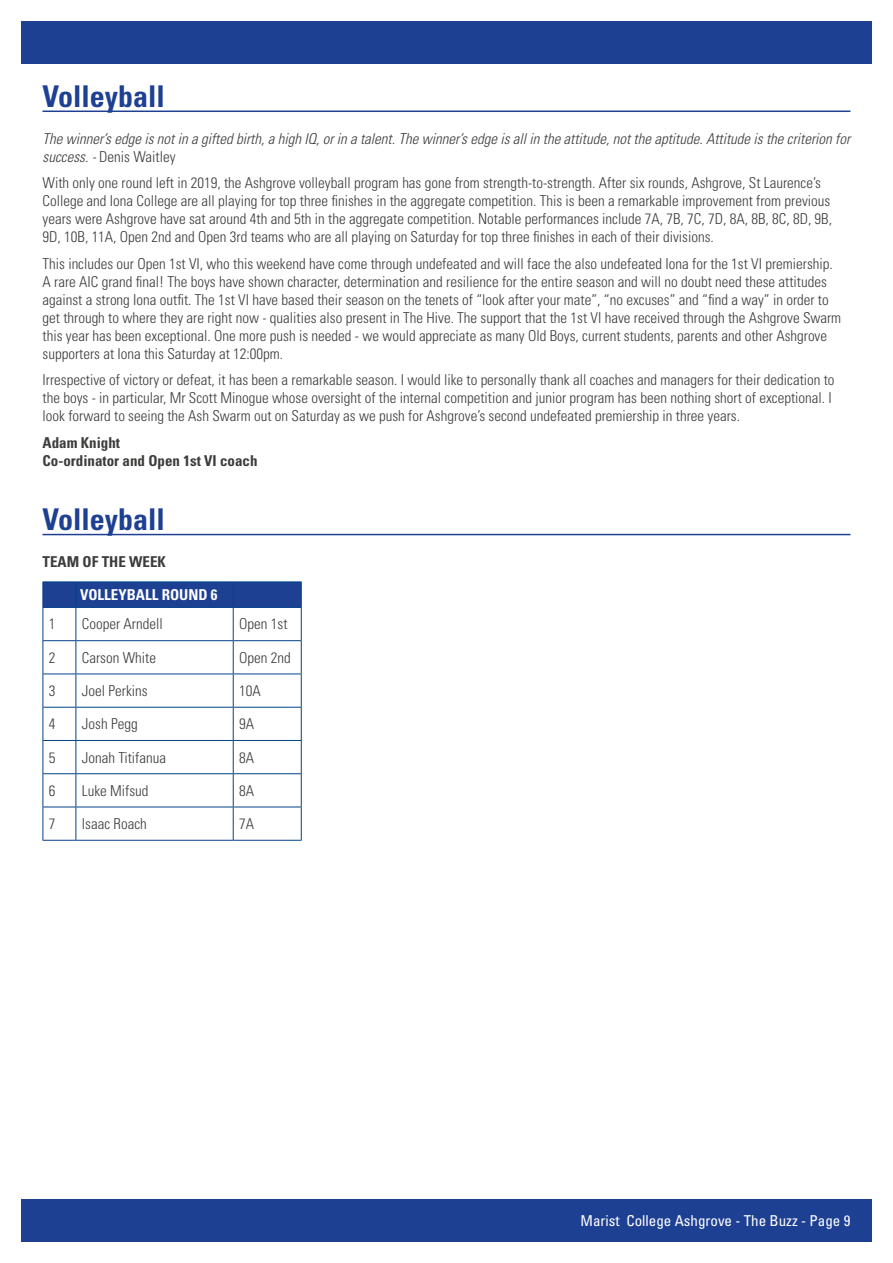
<style>
.page{position:relative;width:893px;height:1263px;background:#fff}
.page>*{position:absolute;margin:0;border:0;box-sizing:border-box;transform-origin:0 0}
.t1{font:700 condensed 30px "Univers LT Std";color:#1e4093}
.t2{font:300 condensed 15px/18px "Univers LT Std";color:#3c3c3b}
.t3{font:italic 300 condensed 15px/18px "Univers LT Std";color:#3c3c3b}
.t4{font:700 condensed 15px/18px "Univers LT Std";color:#3c3c3b}
.t5{font:condensed 15px "Univers LT Std";color:#fff}
.t6{font:700 condensed 15px "Univers LT Std";color:#fff}
.s1{font-style:normal}
</style>
<div class="page">
<div style="left:21px;top:1199px;width:851px;height:43px;background:#1e4093"></div>
<div style="left:21px;top:21px;width:851px;height:43px;background:#1e4093"></div>
<hr style="left:43px;top:111px;width:807px;height:1px;background:#1e4093">
<hr style="left:43px;top:534px;width:807px;height:1px;background:#1e4093">
<hr style="left:43px;top:608px;width:1px;height:32px;background:#004289">
<hr style="left:76px;top:608px;width:1px;height:32px;background:#004289">
<hr style="left:233px;top:608px;width:1px;height:32px;background:#004289">
<hr style="left:301px;top:608px;width:1px;height:32px;background:#004289">
<hr style="left:43px;top:640px;width:33px;height:1px;background:#004289">
<hr style="left:43px;top:641px;width:1px;height:32px;background:#004289">
<hr style="left:76px;top:640px;width:157px;height:1px;background:#004289">
<hr style="left:76px;top:641px;width:1px;height:32px;background:#004289">
<hr style="left:233px;top:640px;width:69px;height:1px;background:#004289">
<hr style="left:233px;top:641px;width:1px;height:32px;background:#004289">
<hr style="left:301px;top:641px;width:1px;height:32px;background:#004289">
<hr style="left:43px;top:673px;width:33px;height:1px;background:#004289">
<hr style="left:43px;top:674px;width:1px;height:33px;background:#004289">
<hr style="left:76px;top:673px;width:157px;height:1px;background:#004289">
<hr style="left:76px;top:674px;width:1px;height:33px;background:#004289">
<hr style="left:233px;top:673px;width:69px;height:1px;background:#004289">
<hr style="left:233px;top:674px;width:1px;height:33px;background:#004289">
<hr style="left:301px;top:674px;width:1px;height:33px;background:#004289">
<hr style="left:43px;top:707px;width:33px;height:1px;background:#004289">
<hr style="left:43px;top:708px;width:1px;height:32px;background:#004289">
<hr style="left:76px;top:707px;width:157px;height:1px;background:#004289">
<hr style="left:76px;top:708px;width:1px;height:32px;background:#004289">
<hr style="left:233px;top:707px;width:69px;height:1px;background:#004289">
<hr style="left:233px;top:708px;width:1px;height:32px;background:#004289">
<hr style="left:301px;top:708px;width:1px;height:32px;background:#004289">
<hr style="left:43px;top:740px;width:33px;height:1px;background:#004289">
<hr style="left:43px;top:741px;width:1px;height:32px;background:#004289">
<hr style="left:76px;top:740px;width:157px;height:1px;background:#004289">
<hr style="left:76px;top:741px;width:1px;height:32px;background:#004289">
<hr style="left:233px;top:740px;width:69px;height:1px;background:#004289">
<hr style="left:233px;top:741px;width:1px;height:32px;background:#004289">
<hr style="left:301px;top:741px;width:1px;height:32px;background:#004289">
<hr style="left:43px;top:773px;width:33px;height:1px;background:#004289">
<hr style="left:43px;top:774px;width:1px;height:33px;background:#004289">
<hr style="left:76px;top:773px;width:157px;height:1px;background:#004289">
<hr style="left:76px;top:774px;width:1px;height:33px;background:#004289">
<hr style="left:233px;top:773px;width:69px;height:1px;background:#004289">
<hr style="left:233px;top:774px;width:1px;height:33px;background:#004289">
<hr style="left:301px;top:774px;width:1px;height:33px;background:#004289">
<hr style="left:43px;top:807px;width:33px;height:1px;background:#004289">
<hr style="left:43px;top:807px;width:1px;height:33px;background:#004289">
<hr style="left:76px;top:807px;width:157px;height:1px;background:#004289">
<hr style="left:76px;top:807px;width:1px;height:33px;background:#004289">
<hr style="left:233px;top:807px;width:69px;height:1px;background:#004289">
<hr style="left:233px;top:807px;width:1px;height:33px;background:#004289">
<hr style="left:301px;top:807px;width:1px;height:33px;background:#004289">
<hr style="left:43px;top:840px;width:33px;height:1px;background:#004289">
<hr style="left:76px;top:840px;width:157px;height:1px;background:#004289">
<hr style="left:233px;top:840px;width:69px;height:1px;background:#004289">
<hr style="left:43px;top:581px;width:33px;height:1px;background:#004289">
<hr style="left:76px;top:581px;width:157px;height:1px;background:#004289">
<hr style="left:233px;top:581px;width:69px;height:1px;background:#004289">
<div style="left:43px;top:582px;width:259px;height:25px;background:#1e4093"></div>
<hr style="left:43px;top:607px;width:33px;height:1px;background:#004289">
<hr style="left:76px;top:607px;width:157px;height:1px;background:#004289">
<hr style="left:233px;top:607px;width:69px;height:1px;background:#004289">
<h1 class="t1" style="left:43px;top:78px;width:124px">Volleyball</h1>
<p class="t3" style="left:43px;top:130px;width:809px">The winner’s edge is not in a gifted birth, a high IQ, or in a talent. The winner’s edge is all in the attitude, not the aptitude. Attitude is the criterion for success. - <span class="s1">Denis Waitley</span></p>
<p class="t2" style="left:43px;top:174px;width:791px">With only one round left in 2019, the Ashgrove volleyball program has gone from strength-to-strength. After six rounds, Ashgrove, St Laurence’s College and Iona College are all playing for top three finishes in the aggregate competition. This is been a remarkable improvement from previous years were Ashgrove have sat around 4th and 5th in the aggregate competition. Notable performances include 7A, 7B, 7C, 7D, 8A, 8B, 8C, 8D, 9B, 9D, 10B, 11A, Open 2nd and Open 3rd teams who are all playing on Saturday for top three finishes in each of their divisions.</p>
<p class="t2" style="left:43px;top:254px;width:800px">This includes our Open 1st VI, who this weekend have come through undefeated and will face the also undefeated Iona for the 1st VI premiership.<br>A rare AIC grand final! The boys have shown character, determination and resilience for the entire season and will no doubt need these attitudes against a strong Iona outfit. The 1st VI have based their season on the tenets of “look after your mate”, “no excuses” and “find a way” in order to get through to where they are right now - qualities also present in The Hive. The support that the 1st VI have received through the Ashgrove Swarm this year has been exceptional. One more push is needed - we would appreciate as many Old Boys, current students, parents and other Ashgrove supporters at Iona this Saturday at 12:00pm.</p>
<p class="t2" style="left:43px;top:371px;width:794px">Irrespective of victory or defeat, it has been a remarkable season. I would like to personally thank all coaches and managers for their dedication to the boys - in particular, Mr Scott Minogue whose oversight of the internal competition and junior program has been nothing short of exceptional. I look forward to seeing the Ash Swarm out on Saturday as we push for Ashgrove’s second undefeated premiership in three years.</p>
<p class="t4" style="left:43px;top:433px;width:216px">Adam Knight<br>Co-ordinator and Open 1st VI coach</p>
<h1 class="t1" style="left:43px;top:501px;width:124px">Volleyball</h1>
<p class="t4" style="left:43px;top:553px;width:125px">TEAM OF THE WEEK</p>
<p class="t6" style="left:80px;top:585px;width:139px">VOLLEYBALL ROUND 6</p>
<p class="t2" style="left:49px;top:615px;width:8px">1</p>
<p class="t2" style="left:82px;top:615px;width:82px">Cooper Arndell</p>
<p class="t2" style="left:239px;top:615px;width:50px">Open 1st</p>
<p class="t2" style="left:49px;top:648px;width:8px">2</p>
<p class="t2" style="left:82px;top:648px;width:76px">Carson White</p>
<p class="t2" style="left:239px;top:648px;width:53px">Open 2nd</p>
<p class="t2" style="left:49px;top:682px;width:8px">3</p>
<p class="t2" style="left:82px;top:682px;width:67px">Joel Perkins</p>
<p class="t2" style="left:239px;top:682px;width:23px">10A</p>
<p class="t2" style="left:49px;top:715px;width:8px">4</p>
<p class="t2" style="left:82px;top:715px;width:57px">Josh Pegg</p>
<p class="t2" style="left:239px;top:715px;width:16px">9A</p>
<p class="t2" style="left:49px;top:748px;width:8px">5</p>
<p class="t2" style="left:82px;top:748px;width:86px">Jonah Titifanua</p>
<p class="t2" style="left:239px;top:748px;width:16px">8A</p>
<p class="t2" style="left:49px;top:781px;width:8px">6</p>
<p class="t2" style="left:82px;top:781px;width:68px">Luke Mifsud</p>
<p class="t2" style="left:239px;top:781px;width:16px">8A</p>
<p class="t2" style="left:49px;top:815px;width:8px">7</p>
<p class="t2" style="left:82px;top:815px;width:66px">Isaac Roach</p>
<p class="t2" style="left:239px;top:815px;width:16px">7A</p>
<p class="t5" style="left:580px;top:1211px;width:271px">Marist College Ashgrove - The Buzz - Page 9</p>
</div>
